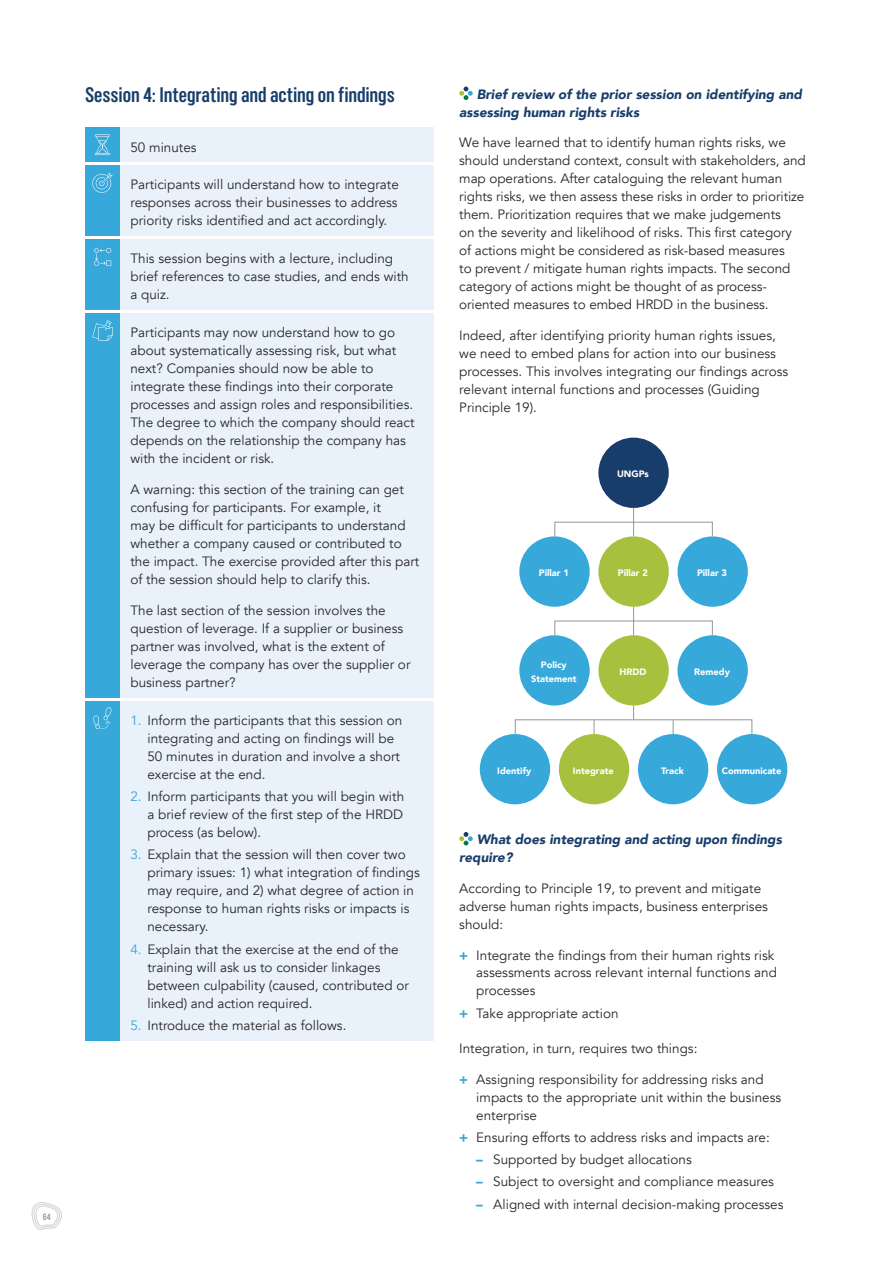
<style>
.page{position:relative;width:893px;height:1263px;background:#fff}
.page>*{position:absolute;margin:0;border:0;box-sizing:border-box;transform-origin:0 0}
.t1{font:700 21px "Marsden Cm Semi";letter-spacing:-.005em;color:#183d6b}
.t2{font:13.5px/18px "Avenir";color:#292829}
.t3{font:italic 900 13.5px/18px "Avenir";color:#183d6b}
.t4{font:900 9.3px/13.2px "Avenir";color:#fff;text-align:center}
.t5{font:700 9px "Marsden Cm Semi";color:#939598}
.s1{color:#37a8da}
.s2{font-weight:900;color:#37a8da}
</style>
<div class="page">
<div style="left:120px;top:127px;width:314px;height:35px;background:#e9f1fa"></div>
<div style="left:85px;top:127px;width:35px;height:35px;background:#37a8da"></div>
<svg style="left:95px;top:134px;width:15px;height:21px"></svg>
<div style="left:120px;top:165px;width:314px;height:71px;background:#e9f1fa"></div>
<div style="left:85px;top:165px;width:35px;height:71px;background:#37a8da"></div>
<svg style="left:92px;top:173px;width:21px;height:20px"></svg>
<div style="left:85px;top:239px;width:35px;height:71px;background:#37a8da"></div>
<svg style="left:94px;top:248px;width:17px;height:18px"></svg>
<div style="left:120px;top:239px;width:314px;height:71px;background:#e9f1fa"></div>
<div style="left:120px;top:313px;width:314px;height:384px;background:#e9f1fa"></div>
<div style="left:85px;top:313px;width:35px;height:384px;background:#37a8da"></div>
<svg style="left:92px;top:320px;width:21px;height:21px"></svg>
<div style="left:120px;top:701px;width:314px;height:339px;background:#e9f1fa"></div>
<div style="left:85px;top:701px;width:35px;height:339px;background:#37a8da"></div>
<svg style="left:93px;top:707px;width:18px;height:22px"></svg>
<svg style="left:459px;top:87px;width:14px;height:13px"></svg>
<svg style="left:459px;top:832px;width:14px;height:13px"></svg>
<div style="left:519px;top:635px;width:71px;height:70px;background:#37a8da;border-radius:50%"></div>
<div style="left:598px;top:635px;width:71px;height:70px;background:#a7c13f;border-radius:50%"></div>
<div style="left:677px;top:635px;width:71px;height:70px;background:#37a8da;border-radius:50%"></div>
<div style="left:519px;top:536px;width:71px;height:71px;background:#37a8da;border-radius:50%"></div>
<div style="left:598px;top:536px;width:71px;height:71px;background:#a7c13f;border-radius:50%"></div>
<div style="left:677px;top:536px;width:71px;height:71px;background:#37a8da;border-radius:50%"></div>
<div style="left:598px;top:438px;width:71px;height:70px;background:#183d6b;border-radius:50%"></div>
<div style="left:480px;top:734px;width:70px;height:70px;background:#37a8da;border-radius:50%"></div>
<div style="left:559px;top:734px;width:70px;height:70px;background:#a7c13f;border-radius:50%"></div>
<div style="left:638px;top:734px;width:70px;height:70px;background:#37a8da;border-radius:50%"></div>
<div style="left:717px;top:734px;width:70px;height:70px;background:#37a8da;border-radius:50%"></div>
<div style="left:554px;top:522px;width:159px;height:15px;border:1px solid #939598"></div>
<div style="left:554px;top:621px;width:159px;height:14px;border:1px solid #939598"></div>
<div style="left:515px;top:719px;width:237px;height:15px;border:1px solid #939598"></div>
<svg style="left:633px;top:607px;width:1px;height:28px"></svg>
<svg style="left:633px;top:508px;width:1px;height:28px"></svg>
<svg style="left:633px;top:705px;width:1px;height:14px"></svg>
<svg style="left:673px;top:720px;width:1px;height:14px"></svg>
<svg style="left:594px;top:720px;width:1px;height:14px"></svg>
<svg style="left:31px;top:1202px;width:31px;height:29px"></svg>
<p class="t5" style="left:43px;top:1212px;width:9px">64</p>
<h1 class="t1" style="left:85px;top:84px;width:311px">Session 4: Integrating and acting on findings</h1>
<p class="t3" style="left:459px;top:85px;width:344px;text-indent:17px">Brief review of the prior session on identifying and assessing human rights risks</p>
<p class="t2" style="left:459px;top:134px;width:348px">We have learned that to identify human rights risks, we should understand context, consult with stakeholders, and map operations. After cataloguing the relevant human rights risks, we then assess these risks in order to prioritize them. Prioritization requires that we make judgements<br>on the severity and likelihood of risks. This first category of actions might be considered as risk-based measures<br>to prevent / mitigate human rights impacts. The second category of actions might be thought of as process&shy;oriented measures to embed HRDD in the business.</p>
<p class="t2" style="left:459px;top:327px;width:330px">Indeed, after identifying priority human rights issues, we need to embed plans for action into our business processes. This involves integrating our findings across relevant internal functions and processes (Guiding Principle 19).</p>
<p class="t2" style="left:130px;top:138px;width:68px">50 minutes</p>
<p class="t2" style="left:130px;top:176px;width:270px;text-align:justify">Participants will understand how to integrate responses across their businesses to address priority risks identified and act accordingly.</p>
<p class="t2" style="left:130px;top:250px;width:280px">This session begins with a lecture, including brief references to case studies, and ends with a quiz.</p>
<p class="t2" style="left:130px;top:324px;width:286px">Participants may now understand how to go about systematically assessing risk, but what next? Companies should now be able to integrate these findings into their corporate processes and assign roles and responsibilities.<br>The degree to which the company should react depends on the relationship the company has with the incident or risk.</p>
<p class="t2" style="left:130px;top:481px;width:290px">A warning: this section of the training can get confusing for participants. For example, it<br>may be difficult for participants to understand whether a company caused or contributed to the impact. The exercise provided after this part of the session should help to clarify this.</p>
<p class="t2" style="left:130px;top:601px;width:282px">The last section of the session involves the question of leverage. If a supplier or business partner was involved, what is the extent of leverage the company has over the supplier or business partner?</p>
<p class="t2" style="left:147px;top:711px;width:256px;text-indent:-17px"><span class="s1">1.</span> Inform the participants that this session on integrating and acting on findings will be 50 minutes in duration and involve a short exercise at the end.</p>
<p class="t2" style="left:147px;top:788px;width:258px;text-align:justify;text-indent:-17px"><span class="s1">2.</span> Inform participants that you will begin with a brief review of the first step of the HRDD process (as below).</p>
<p class="t2" style="left:147px;top:846px;width:274px;text-indent:-17px"><span class="s1">3.</span> Explain that the session will then cover two primary issues: 1) what integration of findings may require, and 2) what degree of action in response to human rights risks or impacts is necessary.</p>
<p class="t2" style="left:147px;top:940px;width:263px;text-indent:-17px"><span class="s1">4.</span> Explain that the exercise at the end of the training will ask us to consider linkages between culpability (caused, contributed or linked) and action required.</p>
<p class="t2" style="left:130px;top:1016px;width:218px"><span class="s1">5.</span> Introduce the material as follows.</p>
<p class="t4" style="left:617px;top:467px;width:33px">UNGPs</p>
<p class="t4" style="left:539px;top:566px;width:32px">Pillar 1</p>
<p class="t4" style="left:618px;top:566px;width:32px">Pillar 2</p>
<p class="t4" style="left:697px;top:566px;width:32px">Pillar 3</p>
<p class="t4" style="left:531px;top:658px;width:47px">Policy<br>Statement</p>
<p class="t4" style="left:619px;top:665px;width:29px">HRDD</p>
<p class="t4" style="left:694px;top:665px;width:37px">Remedy</p>
<p class="t4" style="left:497px;top:764px;width:35px">Identify</p>
<p class="t4" style="left:573px;top:764px;width:42px">Integrate</p>
<p class="t4" style="left:661px;top:764px;width:24px">Track</p>
<p class="t4" style="left:722px;top:764px;width:61px">Communicate</p>
<p class="t3" style="left:459px;top:830px;width:324px;text-indent:17px">What does integrating and acting upon findings require?</p>
<p class="t2" style="left:459px;top:879px;width:310px">According to Principle 19, to prevent and mitigate adverse human rights impacts, business enterprises should:</p>
<p class="t2" style="left:476px;top:946px;width:302px;text-indent:-17px"><span class="s2">+</span> Integrate the findings from their human rights risk assessments across relevant internal functions and processes</p>
<p class="t2" style="left:459px;top:1004px;width:161px"><span class="s2">+</span> Take appropriate action</p>
<p class="t2" style="left:459px;top:1039px;width:240px">Integration, in turn, requires two things:</p>
<p class="t2" style="left:476px;top:1070px;width:306px;text-indent:-17px"><span class="s2">+</span> Assigning responsibility for addressing risks and impacts to the appropriate unit within the business enterprise</p>
<p class="t2" style="left:459px;top:1128px;width:312px"><span class="s2">+</span> Ensuring efforts to address risks and impacts are:</p>
<p class="t2" style="left:476px;top:1150px;width:217px"><span class="s2">–</span> Supported by budget allocations</p>
<p class="t2" style="left:476px;top:1173px;width:299px"><span class="s2">–</span> Subject to oversight and compliance measures</p>
<p class="t2" style="left:476px;top:1195px;width:309px"><span class="s2">–</span> Aligned with internal decision-making processes</p>
</div>
